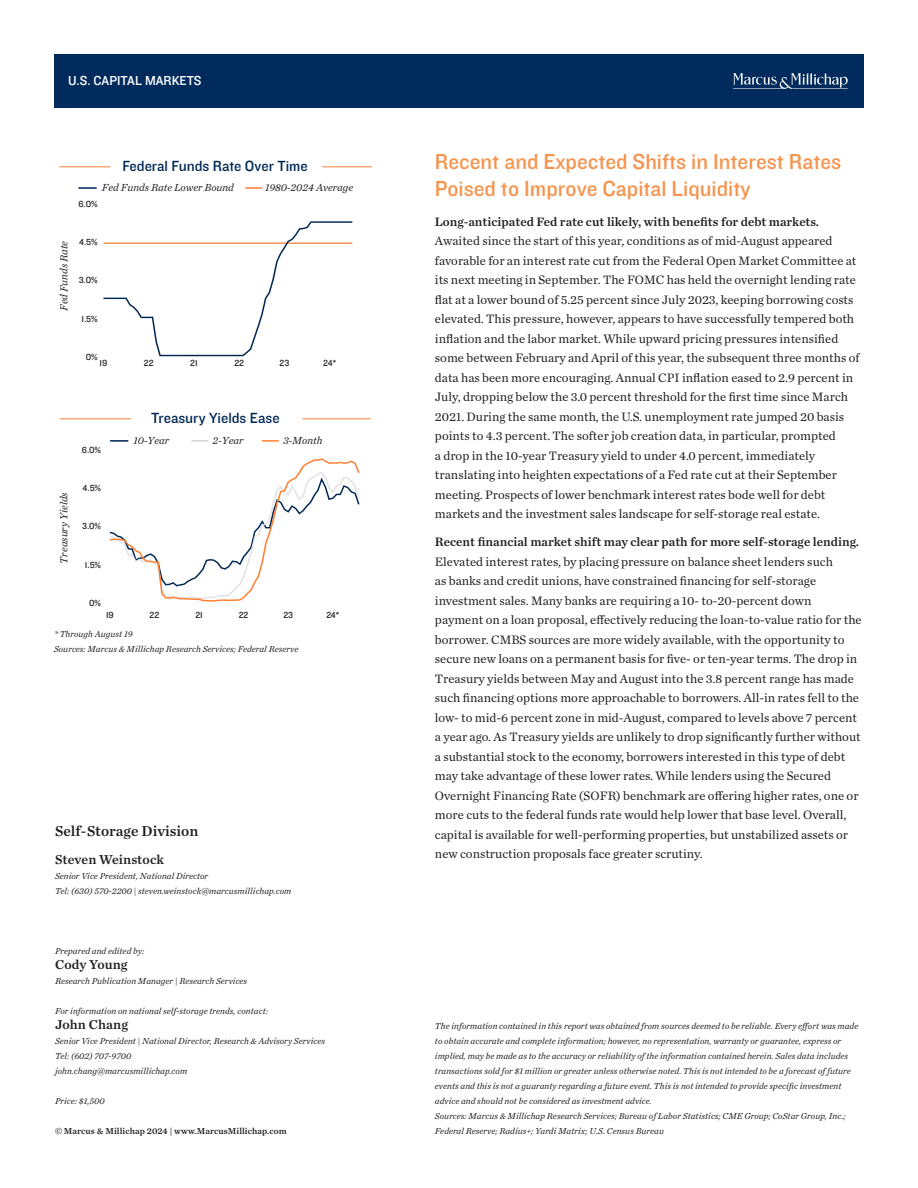
<style>
.page{position:relative;width:918px;height:1188px;background:#fff}
.page>*{position:absolute;margin:0;border:0;box-sizing:border-box;transform-origin:0 0}
._02_-_H1{font:22.5px/27px "Knockout 31 Junior Middlewt";color:#f6934d}
.t1{font:15.3px "Knockout 31 Junior Middlewt";color:#002855}
.t2{font:15px "Chronicle Text G1 Semi";color:#231f20}
._06_-_Captions{font:13.5px "Chronicle Text G1 Semi";letter-spacing:.005em;color:#231f20}
._06_-_Interior_Header_-_Title{font:13.5px "Knockout 31 Junior Middlewt";color:#fff}
._02_-_H1-2{font:12.75px/19.5px "Chronicle Text G1";color:#231f20}
.t3{font:italic 10.65px "Chronicle Text G1";color:#231f20}
.t4{font:9.15px "Knockout 31 Junior Middlewt";color:#231f20}
._06_-_Captions-2{font:italic 9px/15px "Chronicle Text G1";letter-spacing:.005em;color:#231f20}
._06_-_Captions-3{font:9px "Chronicle Text G1 Semi";letter-spacing:.005em;color:#231f20}
.s1{font-family:"Chronicle Text G1 Semi"}
</style>
<div class="page">
<hr style="left:60px;top:418px;width:71px;height:1px;background:#ff7e30">
<hr style="left:303px;top:418px;width:68px;height:1px;background:#ff7e30">
<svg style="left:110px;top:458px;width:250px;height:144px"></svg>
<svg style="left:192px;top:440px;width:16px;height:2px"></svg>
<svg style="left:110px;top:440px;width:18px;height:2px"></svg>
<svg style="left:262px;top:440px;width:16px;height:2px"></svg>
<hr style="left:59px;top:166px;width:51px;height:1px;background:#ff7e30">
<hr style="left:322px;top:166px;width:50px;height:1px;background:#ff7e30">
<svg style="left:104px;top:221px;width:248px;height:135px"></svg>
<svg style="left:246px;top:187px;width:16px;height:2px"></svg>
<svg style="left:79px;top:187px;width:17px;height:2px"></svg>
<div style="left:54px;top:54px;width:810px;height:54px;background:#002b5c"></div>
<svg style="left:733px;top:73px;width:115px;height:16px"></svg>
<p class="_06_-_Interior_Header_-_Title" style="left:68px;top:72px;width:135px">U.S. CAPITAL MARKETS</p>
<p class="t1" style="left:123px;top:155px;width:187px">Federal Funds Rate Over Time</p>
<p class="t3" style="left:102px;top:179px;width:133px">Fed Funds Rate Lower Bound</p>
<p class="t3" style="left:265px;top:179px;width:89px">1980-2024 Average</p>
<p class="t4" style="left:79px;top:198px;width:21px">6.0%</p>
<p class="t3" style="left:56px;top:311px;width:72px;rotate:-90deg">Fed Funds Rate</p>
<p class="t4" style="left:79px;top:236px;width:20px">4.5%</p>
<p class="t4" style="left:79px;top:274px;width:20px">3.0%</p>
<p class="t4" style="left:82px;top:312px;width:18px">1.5%</p>
<p class="t4" style="left:86px;top:350px;width:13px">0%</p>
<p class="t4" style="left:100px;top:357px;width:9px">19</p>
<p class="t4" style="left:144px;top:357px;width:11px">22</p>
<p class="t4" style="left:190px;top:357px;width:9px">21</p>
<p class="t4" style="left:234px;top:357px;width:11px">22</p>
<p class="t4" style="left:280px;top:357px;width:11px">23</p>
<p class="t4" style="left:323px;top:357px;width:14px">24*</p>
<p class="t3" style="left:56px;top:564px;width:73px;rotate:-90deg">Treasury Yields</p>
<p class="t1" style="left:151px;top:407px;width:130px">Treasury Yields Ease</p>
<p class="t4" style="left:82px;top:444px;width:21px">6.0%</p>
<p class="t4" style="left:83px;top:482px;width:20px">4.5%</p>
<p class="t4" style="left:82px;top:520px;width:20px">3.0%</p>
<p class="t4" style="left:85px;top:558px;width:18px">1.5%</p>
<p class="t4" style="left:89px;top:596px;width:13px">0%</p>
<p class="t3" style="left:134px;top:432px;width:37px">10-Year</p>
<p class="t3" style="left:213px;top:432px;width:32px">2-Year</p>
<p class="t3" style="left:283px;top:432px;width:41px">3-Month</p>
<p class="t4" style="left:106px;top:609px;width:9px">19</p>
<p class="t4" style="left:150px;top:609px;width:11px">22</p>
<p class="t4" style="left:195px;top:609px;width:9px">21</p>
<p class="t4" style="left:239px;top:609px;width:11px">22</p>
<p class="t4" style="left:283px;top:609px;width:11px">23</p>
<p class="t4" style="left:326px;top:609px;width:14px">24*</p>
<p class="_06_-_Captions-2" style="left:54px;top:626px;width:80px">* Through August 19</p>
<p class="_06_-_Captions-2" style="left:54px;top:641px;width:246px">Sources: Marcus &amp; Millichap Research Services; Federal Reserve</p>
<p class="t2" style="left:55px;top:819px;width:145px">Self-Storage Division</p>
<p class="_06_-_Captions" style="left:55px;top:849px;width:111px">Steven Weinstock</p>
<p class="_06_-_Captions-2" style="left:55px;top:868px;width:155px">Senior Vice President, National Director</p>
<p class="_06_-_Captions-2" style="left:55px;top:883px;width:238px">Tel: (630) 570-2200 | steven.weinstock@marcusmillichap.com</p>
<p class="_06_-_Captions-2" style="left:55px;top:943px;width:91px">Prepared and edited by:</p>
<p class="_06_-_Captions" style="left:55px;top:954px;width:74px">Cody Young</p>
<p class="_06_-_Captions-2" style="left:55px;top:973px;width:194px">Research Publication Manager | Research Services</p>
<p class="_06_-_Captions-2" style="left:55px;top:1003px;width:214px">For information on national self-storage trends, contact:</p>
<p class="_06_-_Captions" style="left:55px;top:1014px;width:74px">John Chang</p>
<p class="_06_-_Captions-2" style="left:55px;top:1033px;width:272px">Senior Vice President | National Director, Research &amp; Advisory Services</p>
<p class="_06_-_Captions-2" style="left:55px;top:1048px;width:78px">Tel: (602) 707-9700</p>
<p class="_06_-_Captions-2" style="left:55px;top:1063px;width:134px">john.chang@marcusmillichap.com</p>
<p class="_06_-_Captions-2" style="left:55px;top:1093px;width:51px">Price: $1,500</p>
<p class="_06_-_Captions-3" style="left:55px;top:1124px;width:233px">© Marcus &amp; Millichap 2024 | www.MarcusMillichap.com</p>
<p class="_02_-_H1" style="left:435px;top:147px;width:408px">Recent and Expected Shifts in Interest Rates<br>Poised to Improve Capital Liquidity</p>
<p class="_02_-_H1-2" style="left:435px;top:211px;width:426px"><span class="s1">Long-anticipated Fed rate cut likely, with benefits for debt markets.<br></span>Awaited since the start of this year, conditions as of mid-August appeared favorable for an interest rate cut from the Federal Open Market Committee at its next meeting in September. The FOMC has held the overnight lending rate flat at a lower bound of 5.25 percent since July 2023, keeping borrowing costs elevated. This pressure, however, appears to have successfully tempered both inflation and the labor market. While upward pricing pressures intensified some between February and April of this year, the subsequent three months of data has been more encouraging. Annual CPI inflation eased to 2.9 percent in July, dropping below the 3.0 percent threshold for the first time since March 2021. During the same month, the U.S. unemployment rate jumped 20 basis points to 4.3 percent. The softer job creation data, in particular, prompted<br>a drop in the 10-year Treasury yield to under 4.0 percent, immediately translating into heighten expectations of a Fed rate cut at their September meeting. Prospects of lower benchmark interest rates bode well for debt markets and the investment sales landscape for self-storage real estate.</p>
<p class="_02_-_H1-2" style="left:435px;top:531px;width:428px"><span class="s1">Recent financial market shift may clear path for more self-storage lending.<br></span>Elevated interest rates, by placing pressure on balance sheet lenders such<br>as banks and credit unions, have constrained financing for self-storage investment sales. Many banks are requiring a 10- to-20-percent down payment on a loan proposal, effectively reducing the loan-to-value ratio for the borrower. CMBS sources are more widely available, with the opportunity to secure new loans on a permanent basis for five- or ten-year terms. The drop in Treasury yields between May and August into the 3.8 percent range has made such financing options more approachable to borrowers. All-in rates fell to the low- to mid-6 percent zone in mid-August, compared to levels above 7 percent a year ago. As Treasury yields are unlikely to drop significantly further without a substantial stock to the economy, borrowers interested in this type of debt may take advantage of these lower rates. While lenders using the Secured Overnight Financing Rate (SOFR) benchmark are offering higher rates, one or more cuts to the federal funds rate would help lower that base level. Overall, capital is available for well-performing properties, but unstabilized assets or new construction proposals face greater scrutiny.</p>
<p class="_06_-_Captions-2" style="left:435px;top:1018px;width:425px">The information contained in this report was obtained from sources deemed to be reliable. Every effort was made to obtain accurate and complete information; however, no representation, warranty or guarantee, express or implied, may be made as to the accuracy or reliability of the information contained herein. Sales data includes transactions sold for $1 million or greater unless otherwise noted. This is not intended to be a forecast of future events and this is not a guaranty regarding a future event. This is not intended to provide specific investment advice and should not be considered as investment advice.</p>
<p class="_06_-_Captions-2" style="left:435px;top:1108px;width:412px">Sources: Marcus &amp; Millichap Research Services; Bureau of Labor Statistics; CME Group; CoStar Group, Inc.;<br>Federal Reserve; Radius+; Yardi Matrix; U.S. Census Bureau</p>
</div>
